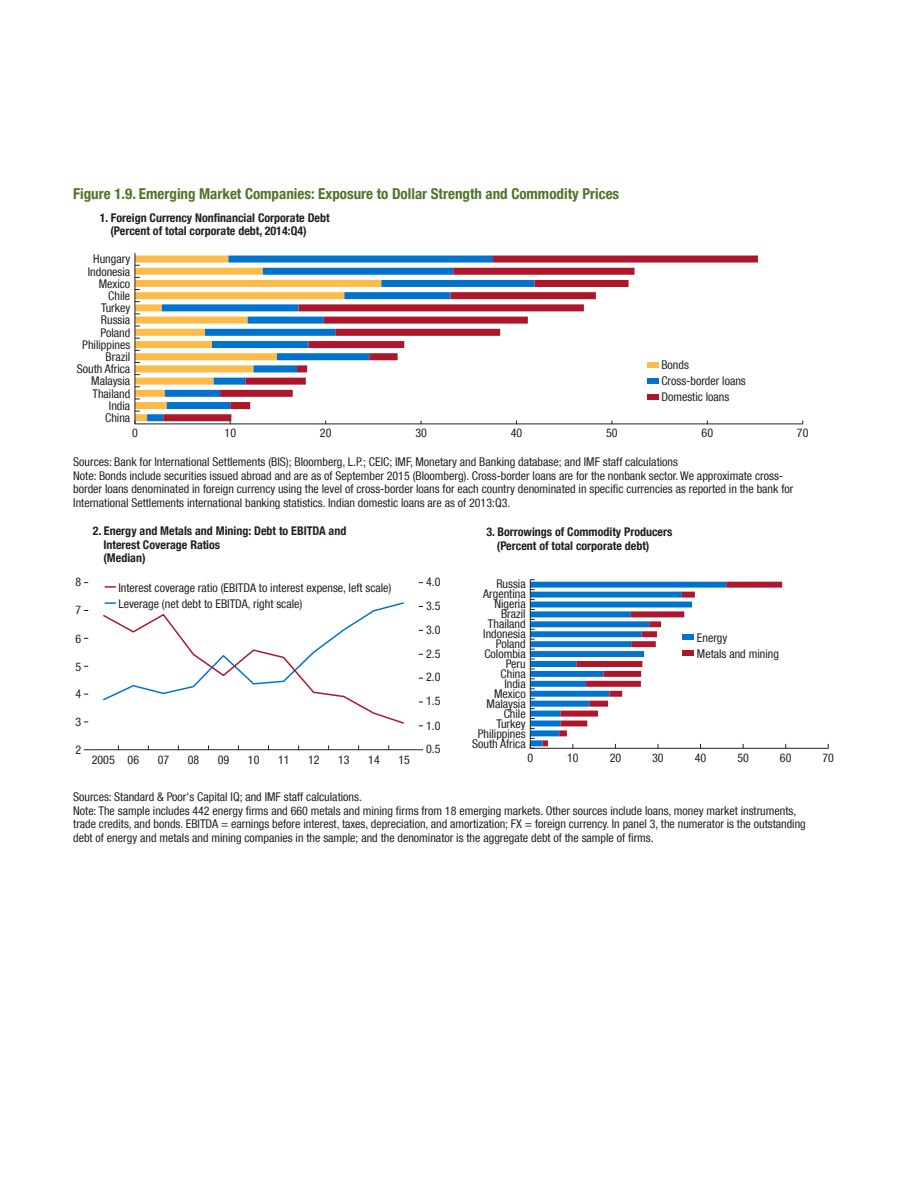
<style>
.page{position:relative;width:918px;height:1188px;background:#fff}
.page>*{position:absolute;margin:0;border:0;box-sizing:border-box;transform-origin:0 0}
.t1{font:700 condensed 15px "Helvetica Neue LT Com";color:#50752a}
.t2{font:condensed 12px/13.5px "Helvetica Neue LT Com";color:#231f20}
.t3{font:700 condensed 12px/13.5px "Helvetica Neue LT Com";color:#231f20}
</style>
<div class="page">
<hr style="left:88px;top:749px;width:331px;height:1px;background:#231f20">
<svg style="left:105px;top:586px;width:11px;height:2px"></svg>
<svg style="left:103px;top:602px;width:301px;height:122px"></svg>
<svg style="left:381px;top:256px;width:377px;height:165px"></svg>
<hr style="left:135px;top:424px;width:668px;height:1px;background:#231f20">
<hr style="left:135px;top:253px;width:1px;height:171px;background:#231f20">
<svg style="left:135px;top:256px;width:246px;height:168px"></svg>
<hr style="left:530px;top:748px;width:298px;height:1px;background:#231f20">
<svg style="left:530px;top:579px;width:256px;height:170px"></svg>
<p class="t1" style="left:73px;top:185px;width:548px">Figure 1.9. Emerging Market Companies: Exposure to Dollar Strength and Commodity Prices</p>
<p class="t3" style="left:110px;top:211px;width:221px;text-indent:-10px">1. Foreign Currency Nonfinancial Corporate Debt (Percent of total corporate debt, 2014:Q4)</p>
<p class="t2" style="left:93px;top:252px;width:39px">Hungary</p>
<p class="t2" style="left:88px;top:264px;width:44px">Indonesia</p>
<p class="t2" style="left:99px;top:277px;width:33px">Mexico</p>
<p class="t2" style="left:108px;top:289px;width:24px">Chile</p>
<p class="t2" style="left:101px;top:301px;width:31px">Turkey</p>
<p class="t2" style="left:101px;top:313px;width:31px">Russia</p>
<p class="t2" style="left:101px;top:325px;width:31px">Poland</p>
<p class="t2" style="left:82px;top:338px;width:50px">Philippines</p>
<p class="t2" style="left:106px;top:350px;width:26px">Brazil</p>
<p class="t2" style="left:77px;top:362px;width:55px">South Africa</p>
<p class="t2" style="left:91px;top:374px;width:41px">Malaysia</p>
<p class="t2" style="left:93px;top:387px;width:39px">Thailand</p>
<p class="t2" style="left:109px;top:399px;width:23px">India</p>
<p class="t2" style="left:105px;top:411px;width:27px">China</p>
<p class="t2" style="left:661px;top:356px;width:86px;line-height:16.2px">Bonds<br>Cross-border loans<br>Domestic loans</p>
<p class="t2" style="left:132px;top:426px;width:7px">0</p>
<p class="t2" style="left:225px;top:426px;width:13px">10</p>
<p class="t2" style="left:320px;top:426px;width:13px">20</p>
<p class="t2" style="left:415px;top:426px;width:13px">30</p>
<p class="t2" style="left:511px;top:426px;width:13px">40</p>
<p class="t2" style="left:606px;top:426px;width:13px">50</p>
<p class="t2" style="left:702px;top:426px;width:13px">60</p>
<p class="t2" style="left:797px;top:426px;width:13px">70</p>
<p class="t2" style="left:73px;top:455px;width:722px">Sources: Bank for International Settlements (BIS); Bloomberg, L.P.; CEIC; IMF, Monetary and Banking database; and IMF staff calculations<br>Note: Bonds include securities issued abroad and are as of September 2015 (Bloomberg). Cross-border loans are for the nonbank sector. We approximate cross&shy;border loans denominated in foreign currency using the level of cross-border loans for each country denominated in specific currencies as reported in the bank for International Settlements international banking statistics. Indian domestic loans are as of 2013:Q3.</p>
<p class="t3" style="left:103px;top:524px;width:244px;text-indent:-11px">2. Energy and Metals and Mining: Debt to EBITDA and<br>Interest Coverage Ratios<br>(Median)</p>
<p class="t3" style="left:497px;top:525px;width:177px;text-indent:-10px">3. Borrowings of Commodity Producers (Percent of total corporate debt)</p>
<p class="t2" style="left:76px;top:575px;width:7px">8</p>
<p class="t2" style="left:76px;top:603px;width:7px">7</p>
<p class="t2" style="left:76px;top:632px;width:7px">6</p>
<p class="t2" style="left:76px;top:659px;width:7px">5</p>
<p class="t2" style="left:76px;top:687px;width:7px">4</p>
<p class="t2" style="left:76px;top:715px;width:7px">3</p>
<p class="t2" style="left:76px;top:743px;width:7px">2</p>
<p class="t2" style="left:118px;top:579px;width:275px;line-height:16.2px">Interest coverage ratio (EBITDA to interest expense, left scale)<br>Leverage (net debt to EBITDA, right scale)</p>
<p class="t2" style="left:92px;top:753px;width:49px">2005 06</p>
<p class="t2" style="left:158px;top:753px;width:13px">07</p>
<p class="t2" style="left:188px;top:753px;width:13px">08</p>
<p class="t2" style="left:218px;top:753px;width:13px">09</p>
<p class="t2" style="left:248px;top:753px;width:13px">10</p>
<p class="t2" style="left:278px;top:753px;width:13px">11</p>
<p class="t2" style="left:308px;top:753px;width:13px">12</p>
<p class="t2" style="left:338px;top:753px;width:13px">13</p>
<p class="t2" style="left:368px;top:753px;width:13px">14</p>
<p class="t2" style="left:398px;top:753px;width:13px">15</p>
<p class="t2" style="left:426px;top:575px;width:16px">4.0</p>
<p class="t2" style="left:426px;top:599px;width:16px">3.5</p>
<p class="t2" style="left:426px;top:622px;width:16px">3.0</p>
<p class="t2" style="left:426px;top:647px;width:16px">2.5</p>
<p class="t2" style="left:426px;top:670px;width:16px">2.0</p>
<p class="t2" style="left:426px;top:694px;width:16px">1.5</p>
<p class="t2" style="left:426px;top:719px;width:16px">1.0</p>
<p class="t2" style="left:426px;top:742px;width:16px">0.5</p>
<p class="t2" style="left:496px;top:577px;width:31px">Russia</p>
<p class="t2" style="left:483px;top:587px;width:44px">Argentina</p>
<p class="t2" style="left:494px;top:597px;width:33px">Nigeria</p>
<p class="t2" style="left:501px;top:607px;width:26px">Brazil</p>
<p class="t2" style="left:488px;top:617px;width:39px">Thailand</p>
<p class="t2" style="left:483px;top:627px;width:44px">Indonesia</p>
<p class="t2" style="left:496px;top:637px;width:31px">Poland</p>
<p class="t2" style="left:484px;top:647px;width:43px">Colombia</p>
<p class="t2" style="left:506px;top:657px;width:21px">Peru</p>
<p class="t2" style="left:501px;top:667px;width:27px">China</p>
<p class="t2" style="left:504px;top:677px;width:23px">India</p>
<p class="t2" style="left:494px;top:687px;width:33px">Mexico</p>
<p class="t2" style="left:487px;top:697px;width:41px">Malaysia</p>
<p class="t2" style="left:504px;top:707px;width:24px">Chile</p>
<p class="t2" style="left:496px;top:717px;width:31px">Turkey</p>
<p class="t2" style="left:478px;top:727px;width:49px">Philippines</p>
<p class="t2" style="left:472px;top:737px;width:55px">South Africa</p>
<p class="t2" style="left:697px;top:629px;width:83px;line-height:16.2px">Energy<br>Metals and mining</p>
<p class="t2" style="left:527px;top:751px;width:7px">0</p>
<p class="t2" style="left:567px;top:751px;width:13px">10</p>
<p class="t2" style="left:610px;top:751px;width:13px">20</p>
<p class="t2" style="left:652px;top:751px;width:13px">30</p>
<p class="t2" style="left:695px;top:751px;width:13px">40</p>
<p class="t2" style="left:737px;top:751px;width:13px">50</p>
<p class="t2" style="left:780px;top:751px;width:13px">60</p>
<p class="t2" style="left:822px;top:751px;width:13px">70</p>
<p class="t2" style="left:73px;top:790px;width:734px">Sources: Standard &amp; Poor's Capital IQ; and IMF staff calculations.<br>Note: The sample includes 442 energy firms and 660 metals and mining firms from 18 emerging markets. Other sources include loans, money market instruments, trade credits, and bonds. EBITDA = earnings before interest, taxes, depreciation, and amortization; FX = foreign currency. In panel 3, the numerator is the outstanding debt of energy and metals and mining companies in the sample; and the denominator is the aggregate debt of the sample of firms.</p>
</div>
